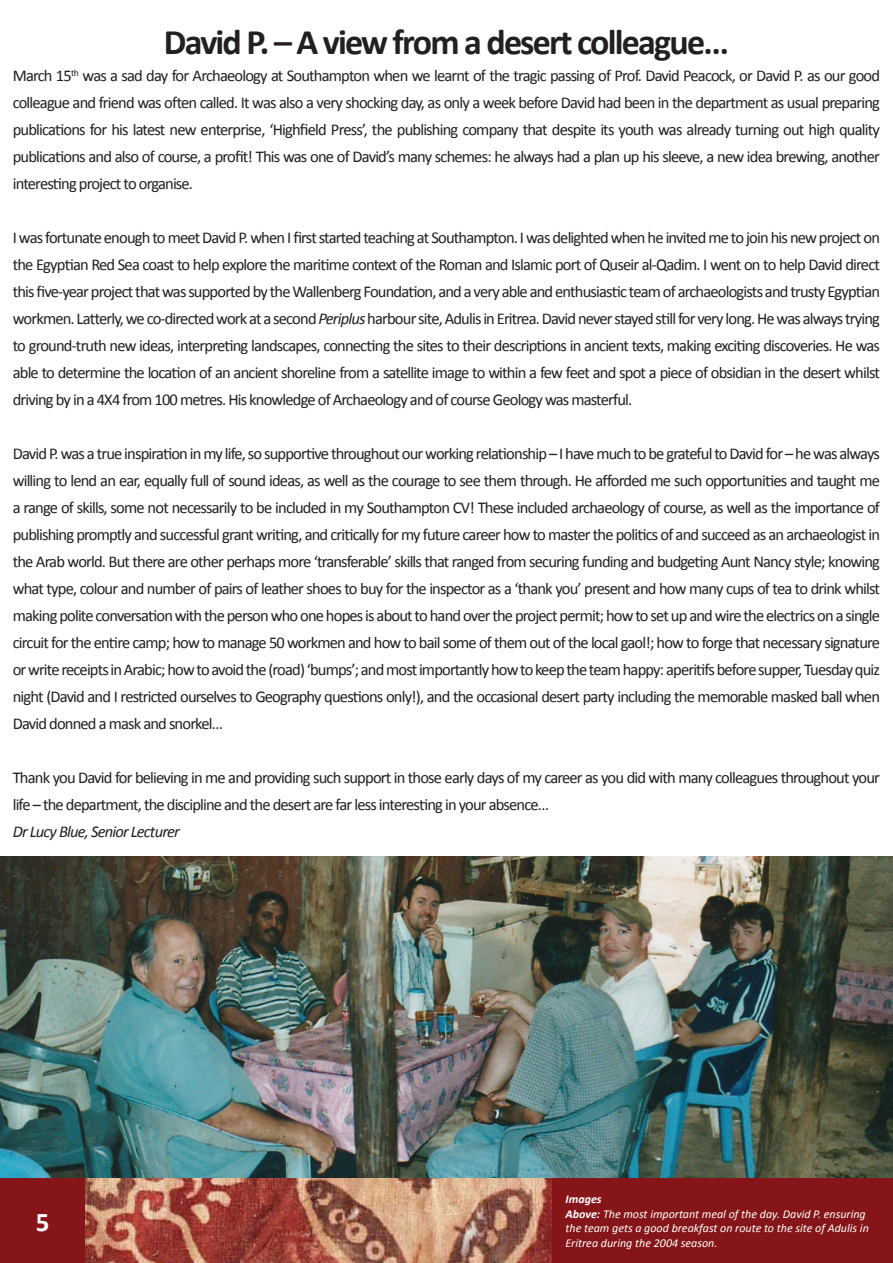
<style>
.page{position:relative;width:893px;height:1263px;background:#fff}
.page>*{position:absolute;margin:0;border:0;box-sizing:border-box;transform-origin:0 0}
.t1{font:700 36px "Calibri";letter-spacing:-.05em;color:#231f20}
.t2{font:700 27px "Calibri";color:#fff}
.t3{font:16.5px/27px "Calibri";letter-spacing:-.05em;color:#231f20;text-align:justify}
.t4{font:italic 16.5px "Calibri";letter-spacing:-.05em;color:#231f20}
.t5{font:italic 12px/14.4px "Calibri";color:#fff}
.s1{font-style:italic}
.s2{font-weight:700}
</style>
<div class="page">
<div style="left:0;top:1178px;width:85px;height:85px;background:#851518"></div>
<img style="left:85px;top:1178px;width:468px;height:85px">
<div style="left:553px;top:1178px;width:340px;height:85px;background:#851518"></div>
<img style="left:0;top:857px;width:893px;height:321px">
<h1 class="t1" style="left:164px;top:19px;width:566px">David P. – A view from a desert colleague…</h1>
<p class="t3" style="left:13px;top:62px;width:869px">March 15<sup>th</sup> was a sad day for Archaeology at Southampton when we learnt of the tragic passing of Prof. David Peacock, or David P. as our good colleague and friend was often called. It was also a very shocking day, as only a week before David had been in the department as usual preparing publications for his latest new enterprise, ‘Highfield Press’, the publishing company that despite its youth was already turning out high quality publications and also of course, a profit! This was one of David’s many schemes: he always had a plan up his sleeve, a new idea brewing, another interesting project to organise.</p>
<p class="t3" style="left:13px;top:224px;width:869px">I was fortunate enough to meet David P. when I first started teaching at Southampton. I was delighted when he invited me to join his new project on the Egyptian Red Sea coast to help explore the maritime context of the Roman and Islamic port of Quseir al-Qadim. I went on to help David direct this five-year project that was supported by the Wallenberg Foundation, and a very able and enthusiastic team of archaeologists and trusty Egyptian workmen. Latterly, we co-directed work at a second <span class="s1">Periplus</span> harbour site, Adulis in Eritrea. David never stayed still for very long. He was always trying to ground-truth new ideas, interpreting landscapes, connecting the sites to their descriptions in ancient texts, making exciting discoveries. He was able to determine the location of an ancient shoreline from a satellite image to within a few feet and spot a piece of obsidian in the desert whilst driving by in a 4X4 from 100 metres. His knowledge of Archaeology and of course Geology was masterful.</p>
<p class="t3" style="left:13px;top:440px;width:869px">David P. was a true inspiration in my life, so supportive throughout our working relationship – I have much to be grateful to David for – he was always willing to lend an ear, equally full of sound ideas, as well as the courage to see them through. He afforded me such opportunities and taught me a range of skills, some not necessarily to be included in my Southampton CV! These included archaeology of course, as well as the importance of publishing promptly and successful grant writing, and critically for my future career how to master the politics of and succeed as an archaeologist in the Arab world. But there are other perhaps more ‘transferable’ skills that ranged from securing funding and budgeting Aunt Nancy style; knowing what type, colour and number of pairs of leather shoes to buy for the inspector as a ‘thank you’ present and how many cups of tea to drink whilst making polite conversation with the person who one hopes is about to hand over the project permit; how to set up and wire the electrics on a single circuit for the entire camp; how to manage 50 workmen and how to bail some of them out of the local gaol!; how to forge that necessary signature or write receipts in Arabic; how to avoid the (road) ‘bumps’; and most importantly how to keep the team happy: aperitifs before supper, Tuesday quiz night (David and I restricted ourselves to Geography questions only!), and the occasional desert party including the memorable masked ball when David donned a mask and snorkel…</p>
<p class="t3" style="left:13px;top:764px;width:869px">Thank you David for believing in me and providing such support in those early days of my career as you did with many colleagues throughout your life – the department, the discipline and the desert are far less interesting in your absence…</p>
<p class="t4" style="left:13px;top:820px;width:169px">Dr Lucy Blue, Senior Lecturer</p>
<h2 class="t2" style="left:36px;top:1204px;width:15px">5</h2>
<p class="t5" style="left:566px;top:1192px;width:305px"><span class="s2">Images<br>Above:</span> The most important meal of the day. David P. ensuring the team gets a good breakfast on route to the site of Adulis in Eritrea during the 2004 season.</p>
</div>
